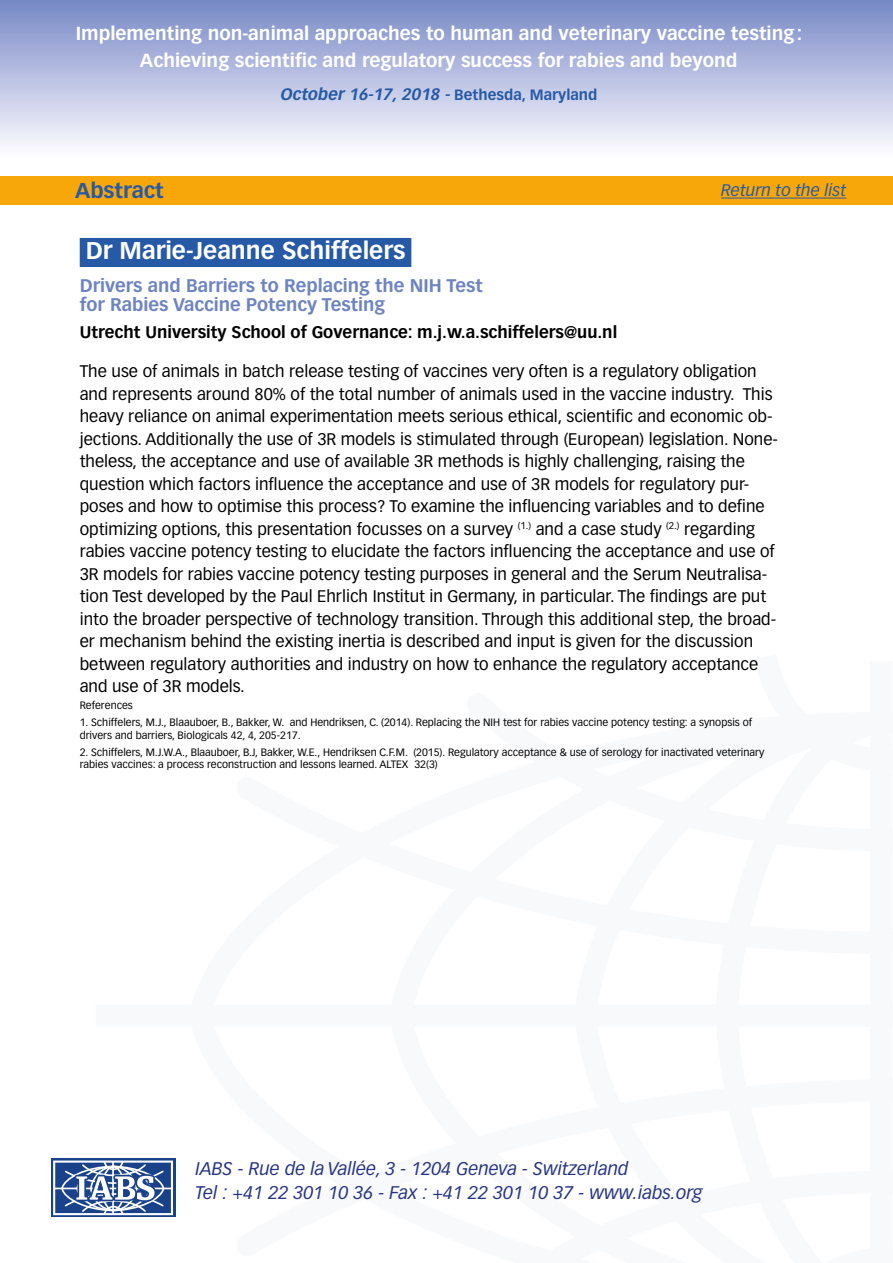
<style>
.page{position:relative;width:893px;height:1263px;background:#fff}
.page>*{position:absolute;margin:0;border:0;box-sizing:border-box;transform-origin:0 0}
.t1{font:700 23.85px "Vectora LT Std";color:#fff}
.t2{font:700 21.15px "Vectora LT Std";color:#265aa6}
.t3{font:700 18.6px/26.8px "Vectora LT Std";color:#fff;text-align:center}
.t4{font:italic 18px/24px "Vectora LT Std";color:#283583}
.t5{font:700 18px/19.5px "Vectora LT Std";color:#6e84c2}
.t6{font:16.5px/22.5px "Vectora LH";color:#000}
.t7{font:700 16.5px "Vectora LH";color:#000}
.t8{font:italic 16.5px "Vectora LT Std";color:#265aa6}
.t9{font:italic 700 16.2px "Vectora LT Std";color:#265aa6}
.t10{font:10.5px/12.6px "Vectora LH";color:#000}
.s1{font-style:normal;font-size:14.7px}
</style>
<div class="page">
<div style="left:0;top:176px;width:893px;height:29px;background:#f7a70a"></div>
<div style="left:80px;top:238px;width:331px;height:29px;background:#265aa6"></div>
<div style="left:0;top:0;width:893px;height:156px;background:linear-gradient(to bottom,#7788c5,#fdfbff)"></div>
<div style="left:51px;top:1158px;width:124px;height:59px;background:#1a428a"></div>
<svg style="left:53px;top:1160px;width:120px;height:56px"></svg>
<div style="left:96px;top:1004px;width:797px;height:23px;background:#f8f9fb"></div>
<hr style="left:721px;top:198px;width:125px;height:1px;background:#265aa6">
<p class="t3" style="left:76px;top:20px;width:728px">Implementing non-animal approaches to human and veterinary vaccine testing:<br>Achieving scientific and regulatory success for rabies and beyond</p>
<p class="t9" style="left:280px;top:84px;width:319px">October 16-17,2018 - <span class="s1">Bethesda, Maryland</span></p>
<p class="t2" style="left:75px;top:177px;width:90px">Abstract</p>
<p class="t8" style="left:721px;top:181px;width:127px">Return to the list</p>
<h1 class="t1" style="left:86px;top:236px;width:321px">Dr Marie-Jeanne Schiffelers</h1>
<p class="t5" style="left:80px;top:276px;width:404px">Drivers and Barriers to Replacing the NIH Test for Rabies Vaccine Potency Testing</p>
<p class="t7" style="left:80px;top:322px;width:539px">Utrecht University School of Governance: m.j.w.a.schiffelers@uu.nl</p>
<p class="t6" style="left:80px;top:360px;width:700px">The use of animals in batch release testing of vaccines very often is a regulatory obligation and represents around 80% of the total number of animals used in the vaccine industry. This heavy reliance on animal experimentation meets serious ethical, scientific and economic ob&shy;jections. Additionally the use of 3R models is stimulated through (European) legislation. None&shy;theless, the acceptance and use of available 3R methods is highly challenging, raising the question which factors influence the acceptance and use of 3R models for regulatory pur&shy;poses and how to optimise this process? To examine the influencing variables and to define optimizing options, this presentation focusses on a survey <sup>(1.)</sup> and a case study <sup>(2.)</sup> regarding rabies vaccine potency testing to elucidate the factors influencing the acceptance and use of 3R models for rabies vaccine potency testing purposes in general and the Serum Neutralisa&shy;tion Test developed by the Paul Ehrlich Institut in Germany, in particular. The findings are put into the broader perspective of technology transition. Through this additional step, the broad&shy;er mechanism behind the existing inertia is described and input is given for the discussion between regulatory authorities and industry on how to enhance the regulatory acceptance and use of 3R models.</p>
<p class="t10" style="left:80px;top:699px;width:55px">References</p>
<p class="t10" style="left:80px;top:716px;width:674px">1. Schiffelers, M.J., Blaauboer, B., Bakker, W. and Hendriksen, C. (2014). Replacing the NIH test for rabies vaccine potency testing: a synopsis of drivers and barriers, Biologicals 42, 4, 205-217.</p>
<p class="t10" style="left:80px;top:746px;width:686px">2. Schiffelers, M.J.W.A., Blaauboer, B.J, Bakker, W.E., Hendriksen C.F.M. (2015). Regulatory acceptance &amp; use of serology for inactivated veterinary rabies vaccines: a process reconstruction and lessons learned. ALTEX 32(3)</p>
<p class="t4" style="left:196px;top:1157px;width:509px">IABS - Rue de la Vallée, 3 - 1204 Geneva - Switzerland<br>Tel : +41 22 301 10 36 - Fax : +41 22 301 10 37 - www.iabs.org</p>
</div>
